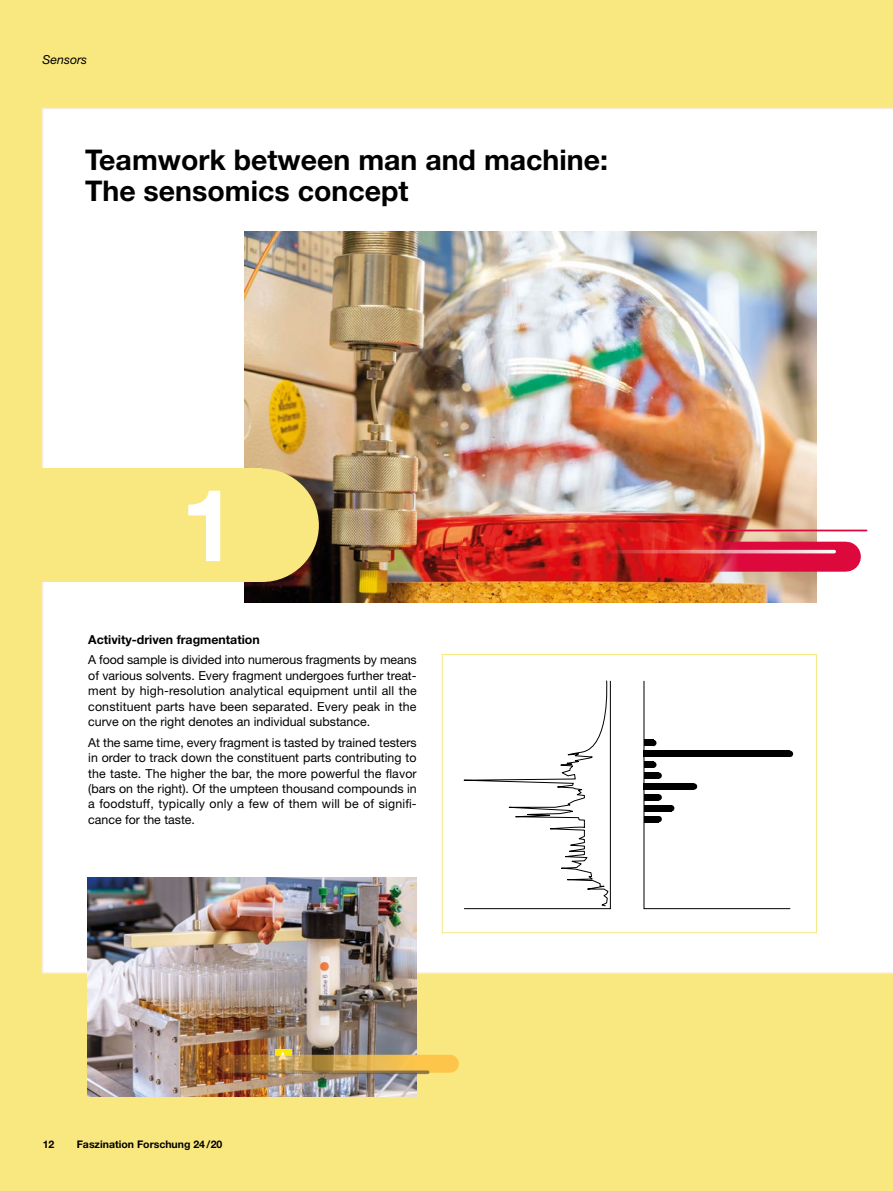
<style>
.page{position:relative;width:893px;height:1191px;background:#f9e880}
.page>*{position:absolute;margin:0;border:0;box-sizing:border-box;transform-origin:0 0}
._68_Überschrift_H1{font:700 100.5px "Helvetica Neue LT Std";color:#fff}
._14_Intro{font:700 28.5px/30.9px "Helvetica Neue LT Std";color:#000}
.BU_Blocksatz{font:12.3px/15.5px "Helvetica Neue LT Std";color:#000;text-align:justify}
.BU_Blocksatz-2{font:700 12.3px "Helvetica Neue LT Std";color:#000}
.t1{font:italic 12.3px "Helvetica Neue LT Std";color:#000}
.t2{font:700 10.5px "Helvetica Neue LT Std";color:#000}
</style>
<div class="page">
<div style="left:42px;top:108px;width:851px;height:866px;background:#fff"></div>
<img style="left:245px;top:232px;width:571px;height:370px">
<img style="left:88px;top:877px;width:329px;height:219px">
<div style="left:275px;top:1049px;width:17px;height:6px;background:#fae800"></div>
<svg style="left:463px;top:680px;width:152px;height:229px;background:#f5f5f5"></svg>
<svg style="left:643px;top:680px;width:148px;height:229px;background:#ebebeb"></svg>
<div style="left:644px;top:816px;width:15px;height:6px;background:#000"></div>
<div style="left:655px;top:816px;width:7px;height:6px;background:#000;border-radius:50%"></div>
<div style="left:442px;top:654px;width:375px;height:279px;border:1px solid #f9e880"></div>
<hr style="left:697px;top:529px;width:170px;height:2px;background:#dd083b">
<svg style="left:701px;top:541px;width:145px;height:30px;background:#dc153e"></svg>
<hr style="left:611px;top:550px;width:223px;height:3px;background:#fff">
<div style="left:33px;top:469px;width:229px;height:113px;background:#f9e880"></div>
<div style="left:206px;top:469px;width:113px;height:113px;background:#f9e880;border-radius:50%"></div>
<svg style="left:227px;top:1054px;width:223px;height:18px;background:#cfa14b"></svg>
<svg style="left:227px;top:1070px;width:201px;height:4px"></svg>
<p class="t1" style="left:43px;top:52px;width:46px">Sensors</p>
<p class="_14_Intro" style="left:85px;top:144px;width:524px">Teamwork between man and machine:<br>The sensomics concept</p>
<p class="_68_Überschrift_H1" style="left:181px;top:463px;width:57px">1</p>
<p class="BU_Blocksatz-2" style="left:88px;top:632px;width:173px">Activity-driven fragmentation</p>
<p class="BU_Blocksatz" style="left:88px;top:652px;width:330px">A food sample is divided into numerous fragments by means of various solvents. Every fragment undergoes further treat&shy;ment by high-resolution analytical equipment until all the constituent parts have been separated. Every peak in the curve on the right denotes an individual substance.</p>
<p class="BU_Blocksatz" style="left:88px;top:734px;width:330px">At the same time, every fragment is tasted by trained testers in order to track down the constituent parts contributing to the taste. The higher the bar, the more powerful the flavor (bars on the right). Of the umpteen thousand compounds in a foodstuff, typically only a few of them will be of signifi&shy;cance for the taste.</p>
<p class="t2" style="left:43px;top:1137px;width:13px">12</p>
<p class="t2" style="left:77px;top:1137px;width:147px">Faszination Forschung 24/20</p>
</div>
